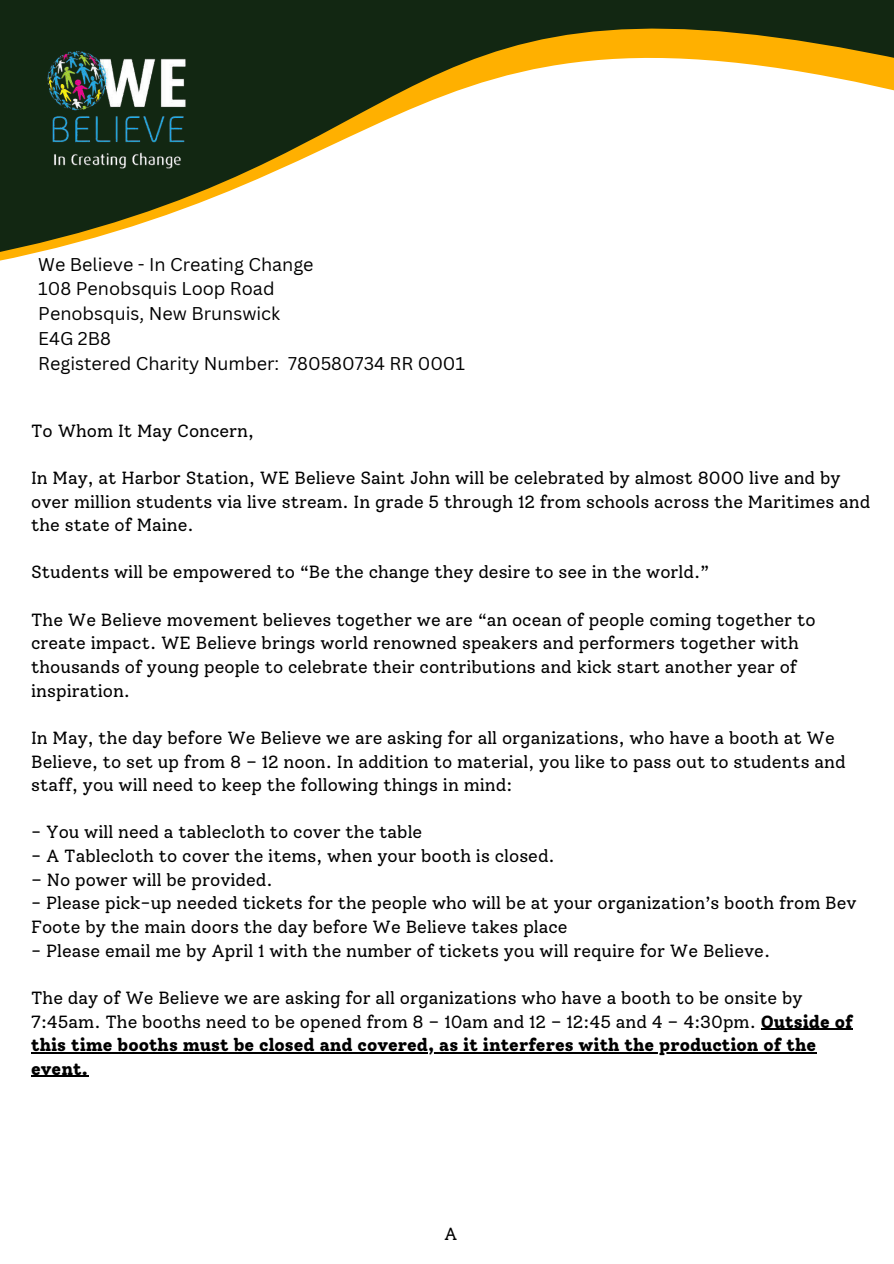
<style>
.page{position:relative;width:894px;height:1264px;background:#fff}
.page>*{position:absolute;margin:0;border:0;box-sizing:border-box;transform-origin:0 0}
.t1{font:18px "Canva Sans";color:#000}
.t2{font:17.55px/23.7px "Solway";color:#000}
.t3{font:800 17.55px/23.7px "Solway";color:#000}
.s1{font-weight:800}
</style>
<div class="page">
<svg style="left:0;top:0;width:893px;height:257px"></svg>
<img style="left:38px;top:33px;width:158px;height:158px">
<hr style="left:760px;top:1028px;width:92px;height:1px;background:#000">
<hr style="left:31px;top:1052px;width:785px;height:1px;background:#000">
<hr style="left:31px;top:1075px;width:57px;height:2px;background:#000">
<p class="t1" style="left:38px;top:251px;width:277px">We Believe - In Creating Change</p>
<p class="t1" style="left:38px;top:276px;width:238px">108 Penobsquis Loop Road</p>
<p class="t1" style="left:38px;top:301px;width:243px">Penobsquis, New Brunswick</p>
<p class="t1" style="left:38px;top:326px;width:74px">E4G 2B8</p>
<p class="t1" style="left:38px;top:350px;width:428px">Registered Charity Number: 780580734 RR 0001</p>
<p class="t2" style="left:31px;top:418px;width:224px">To Whom It May Concern,</p>
<p class="t2" style="left:31px;top:466px;width:840px">In May, at Harbor Station, WE Believe Saint John will be celebrated by almost 8000 live and by over million students via live stream. In grade 5 through 12 from schools across the Maritimes and the state of Maine.</p>
<p class="t2" style="left:31px;top:560px;width:679px">Students will be empowered to “Be the change they desire to see in the world.”</p>
<p class="t2" style="left:31px;top:607px;width:785px">The We Believe movement believes together we are “an ocean of people coming together to create impact. WE Believe brings world renowned speakers and performers together with thousands of young people to celebrate their contributions and kick start another year of inspiration.</p>
<p class="t2" style="left:31px;top:726px;width:815px">In May, the day before We Believe we are asking for all organizations, who have a booth at We<br>Believe, to set up from 8 – 12 noon. In addition to material, you like to pass out to students and staff, you will need to keep the following things in mind:</p>
<p class="t2" style="left:31px;top:820px;width:392px">- You will need a tablecloth to cover the table</p>
<p class="t2" style="left:31px;top:844px;width:525px">- A Tablecloth to cover the items, when your booth is closed.</p>
<p class="t2" style="left:31px;top:867px;width:243px">– No power will be provided.</p>
<p class="t2" style="left:31px;top:891px;width:826px">- Please pick-up needed tickets for the people who will be at your organization’s booth from Bev<br>Foote by the main doors the day before We Believe takes place</p>
<p class="t2" style="left:31px;top:938px;width:740px">- Please email me by April 1 with the number of tickets you will require for We Believe.</p>
<p class="t2" style="left:31px;top:985px;width:822px">The day of We Believe we are asking for all organizations who have a booth to be onsite by<br>7:45am. The booths need to be opened from 8 – 10am and 12 – 12:45 and 4 – 4:30pm. <span class="s1">Outside of</span></p>
<p class="t3" style="left:31px;top:1033px;width:786px">this time booths must be closed and covered, as it interferes with the production of the event.</p>
<p class="t2" style="left:444px;top:1222px;width:15px">A</p>
</div>
